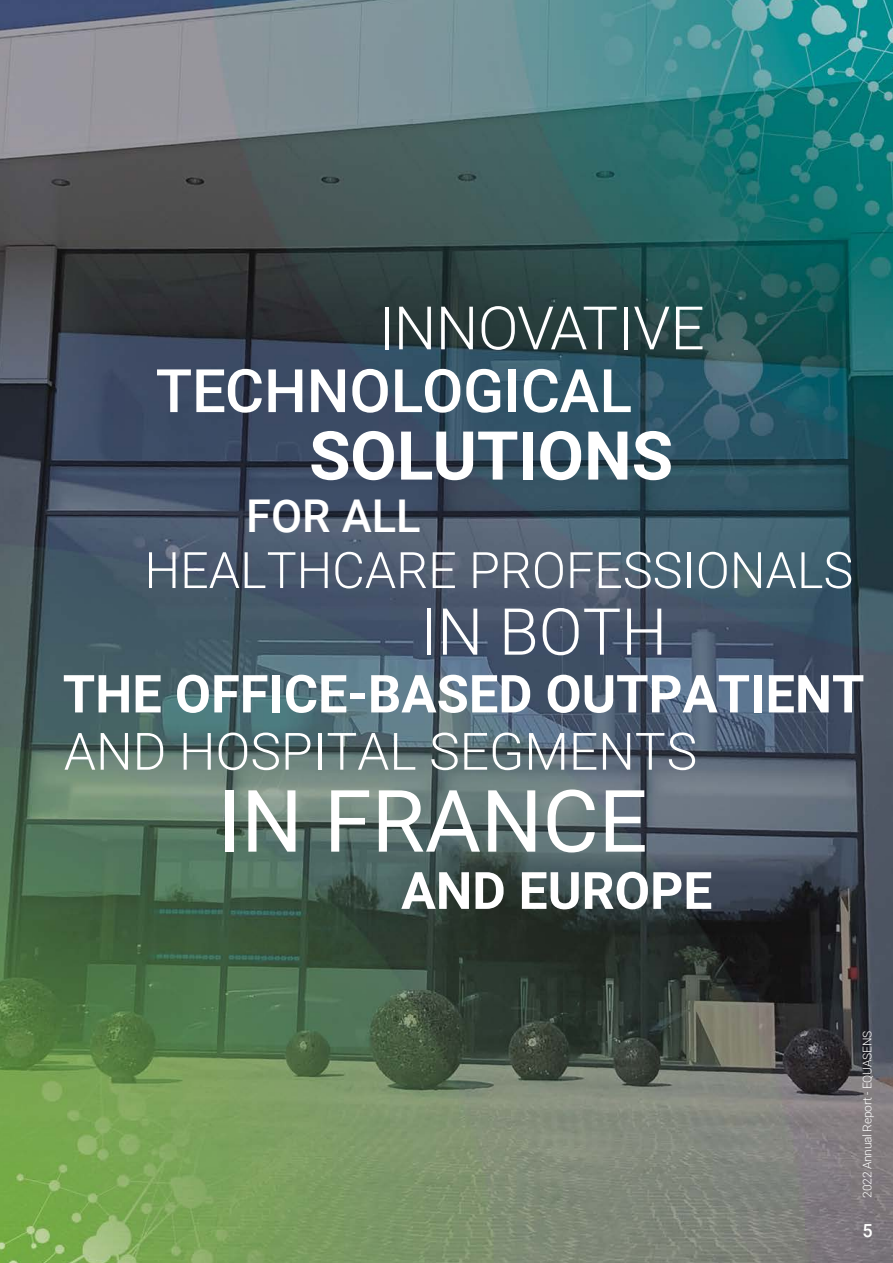
<style>
.page{position:relative;width:893px;height:1263px;background:#fff}
.page>*{position:absolute;margin:0;border:0;box-sizing:border-box;transform-origin:0 0}
.t1{font:86.25px "Roboto";color:#fff}
.t2{font:700 67.5px "Roboto";color:#fff}
.t3{font:300 64.8px "Roboto";color:#fff}
.t4{font:500 60px "Roboto";color:#fff}
.t5{font:300 60px "Roboto";letter-spacing:-.01em;color:#fff}
.t6{font:700 52.35px "Roboto";color:#fff}
.t7{font:300 51.6px "Roboto";color:#fff}
.t8{font:700 51.6px "Roboto";color:#fff}
.t9{font:300 50.25px "Roboto";color:#fff}
.t10{font:500 45.15px "Roboto";color:#fff}
.t11{font:500 18px "Roboto";color:#fff}
.t12{font:300 12px "Roboto";letter-spacing:-.02em;color:#fff}
</style>
<div class="page">
<img style="left:0;top:0;width:893px;height:1263px">
<h3 class="t5" style="left:379px;top:286px;width:327px">INNOVATIVE</h3>
<h3 class="t4" style="left:156px;top:349px;width:478px">TECHNOLOGICAL</h3>
<h2 class="t2" style="left:309px;top:408px;width:366px">SOLUTIONS</h2>
<h3 class="t10" style="left:246px;top:484px;width:176px">FOR ALL</h3>
<h3 class="t9" style="left:144px;top:535px;width:710px">HEALTHCARE PROFESSIONALS</h3>
<h3 class="t3" style="left:420px;top:586px;width:249px">IN BOTH</h3>
<h3 class="t6" style="left:63px;top:657px;width:803px">THE OFFICE-BASED OUTPATIENT</h3>
<h3 class="t7" style="left:64px;top:715px;width:635px">AND HOSPITAL SEGMENTS</h3>
<h1 class="t1" style="left:218px;top:760px;width:431px">IN FRANCE</h1>
<h3 class="t8" style="left:401px;top:854px;width:313px">AND EUROPE</h3>
<p class="t12" style="left:859px;top:1197px;width:168px;rotate:-90deg">2022 Annual Report - EQUASENS</p>
<h3 class="t11" style="left:862px;top:1218px;width:12px">5</h3>
</div>
